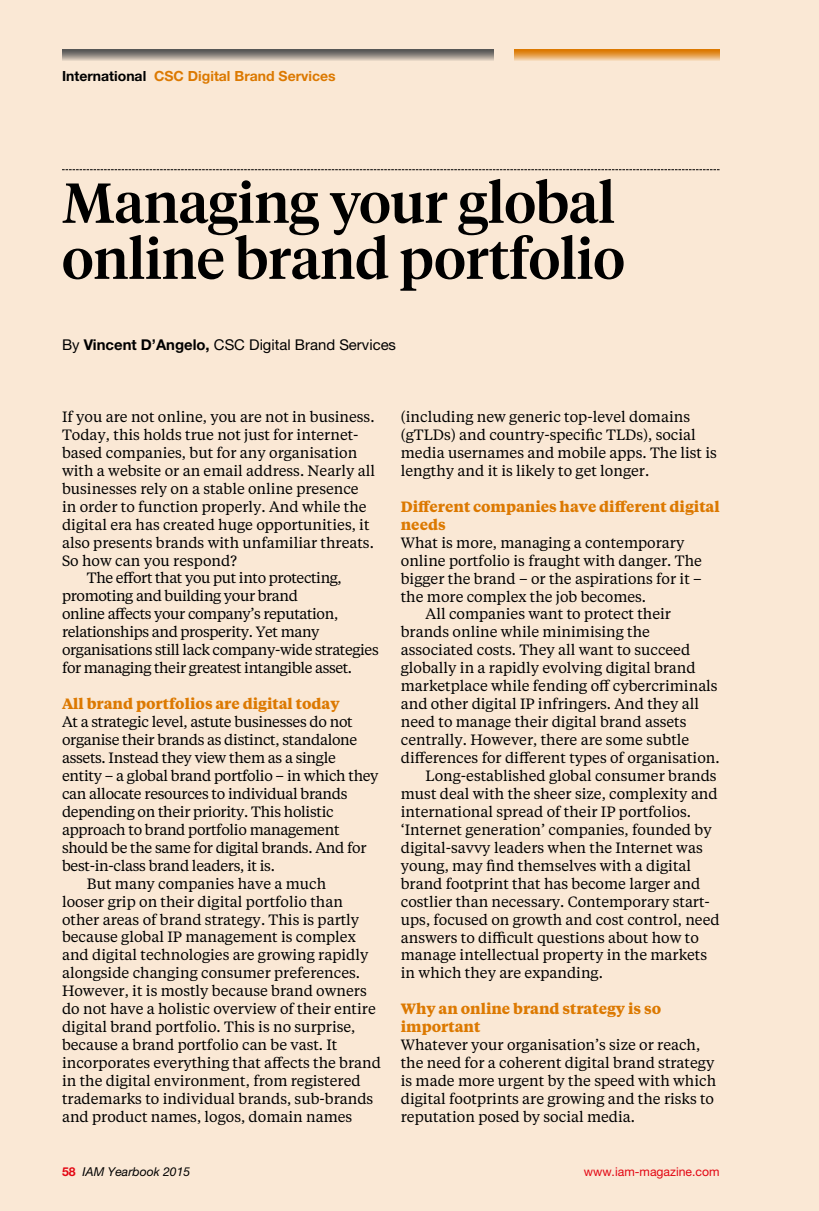
<style>
.page{position:relative;width:819px;height:1211px;background:#fff}
.page>*{position:absolute;margin:0;border:0;box-sizing:border-box;transform-origin:0 0}
.t1{font:500 56px/56px "Tiempos Headline";color:#000}
.t2{font:14.88px/18px "Tiempos Text";color:#000}
.t3{font:14.88px "Tiempos Text";letter-spacing:-.02em;color:#000}
.t4{font:14.88px "Tiempos Text";letter-spacing:-.025em;color:#000}
.t5{font:700 14.88px/18px "Tiempos Text";color:#dc7901}
.t6{font:14.88px "Helvetica Neue";color:#000}
.t7{font:700 14px "Helvetica Neue";color:#dc7901}
.t8{font:12.25px "Helvetica Neue";color:#e30613}
.t9{font:italic 12.25px "Helvetica Neue";color:#000}
.s1{color:#000}
.s2{font-weight:700}
.s3{font-weight:700;font-style:normal;color:#e30613}
</style>
<div class="page">
<div style="left:0;top:0;width:819px;height:1210px;background:#fae8d5"></div>
<svg style="left:62px;top:169px;width:657px;height:1px"></svg>
<svg style="left:62px;top:50px;width:432px;height:11px;background:#979088"></svg>
<svg style="left:514px;top:50px;width:205px;height:11px;background:#e7a455"></svg>
<p class="t7" style="left:62px;top:67px;width:275px"><span class="s1">International</span> CSC Digital Brand Services</p>
<h1 class="t1" style="left:62px;top:172px;width:564px">Managing your global online brand portfolio</h1>
<p class="t6" style="left:62px;top:336px;width:335px">By <span class="s2">Vincent D’Angelo,</span> CSC Digital Brand Services</p>
<p class="t2" style="left:62px;top:407px;width:314px">If you are not online, you are not in business.</p>
<p class="t2" style="left:62px;top:425px;width:298px">Today, this holds true not just for internet-</p>
<p class="t2" style="left:62px;top:443px;width:297px">based companies, but for any organisation</p>
<p class="t2" style="left:62px;top:461px;width:314px">with a website or an email address. Nearly all</p>
<p class="t2" style="left:62px;top:479px;width:298px">businesses rely on a stable online presence</p>
<p class="t2" style="left:62px;top:497px;width:306px">in order to function properly. And while the</p>
<p class="t2" style="left:62px;top:514px;width:309px">digital era has created huge opportunities, it</p>
<p class="t2" style="left:62px;top:532px;width:313px">also presents brands with unfamiliar threats.</p>
<p class="t2" style="left:62px;top:550px;width:176px">So how can you respond?</p>
<p class="t4" style="left:87px;top:568px;width:256px">The effort that you put into protecting,</p>
<p class="t4" style="left:62px;top:586px;width:237px">promoting and building your brand</p>
<p class="t4" style="left:62px;top:604px;width:278px">online affects your company’s reputation,</p>
<p class="t4" style="left:62px;top:622px;width:259px">relationships and prosperity. Yet many</p>
<p class="t4" style="left:62px;top:640px;width:318px">organisations still lack company-wide strategies</p>
<p class="t4" style="left:62px;top:658px;width:291px">for managing their greatest intangible asset.</p>
<p class="t5" style="left:62px;top:694px;width:279px">All brand portfolios are digital today</p>
<p class="t3" style="left:62px;top:711px;width:292px">At a strategic level, astute businesses do not</p>
<p class="t3" style="left:62px;top:729px;width:297px">organise their brands as distinct, standalone</p>
<p class="t3" style="left:62px;top:747px;width:275px">assets. Instead they view them as a single</p>
<p class="t3" style="left:62px;top:765px;width:318px">entity – a global brand portfolio – in which they</p>
<p class="t3" style="left:62px;top:783px;width:287px">can allocate resources to individual brands</p>
<p class="t3" style="left:62px;top:801px;width:273px">depending on their priority. This holistic</p>
<p class="t3" style="left:62px;top:819px;width:279px">approach to brand portfolio management</p>
<p class="t3" style="left:62px;top:837px;width:306px">should be the same for digital brands. And for</p>
<p class="t3" style="left:62px;top:855px;width:214px">best-in-class brand leaders, it is.</p>
<p class="t2" style="left:87px;top:873px;width:241px">But many companies have a much</p>
<p class="t2" style="left:62px;top:891px;width:282px">looser grip on their digital portfolio than</p>
<p class="t2" style="left:62px;top:909px;width:299px">other areas of brand strategy. This is partly</p>
<p class="t2" style="left:62px;top:927px;width:295px">because global IP management is complex</p>
<p class="t2" style="left:62px;top:945px;width:308px">and digital technologies are growing rapidly</p>
<p class="t2" style="left:62px;top:963px;width:299px">alongside changing consumer preferences.</p>
<p class="t2" style="left:62px;top:981px;width:306px">However, it is mostly because brand owners</p>
<p class="t2" style="left:62px;top:999px;width:315px">do not have a holistic overview of their entire</p>
<p class="t2" style="left:62px;top:1017px;width:295px">digital brand portfolio. This is no surprise,</p>
<p class="t2" style="left:62px;top:1035px;width:277px">because a brand portfolio can be vast. It</p>
<p class="t2" style="left:62px;top:1053px;width:320px">incorporates everything that affects the brand</p>
<p class="t2" style="left:62px;top:1071px;width:300px">in the digital environment, from registered</p>
<p class="t2" style="left:62px;top:1089px;width:313px">trademarks to individual brands, sub-brands</p>
<p class="t2" style="left:62px;top:1106px;width:292px">and product names, logos, domain names</p>
<p class="t2" style="left:401px;top:407px;width:317px">(including new generic top-level domains (gTLDs) and country-specific TLDs), social media usernames and mobile apps. The list is lengthy and it is likely to get longer.</p>
<p class="t5" style="left:401px;top:496px;width:320px">Different companies have different digital needs</p>
<p class="t2" style="left:401px;top:532px;width:285px">What is more, managing a contemporary</p>
<p class="t2" style="left:401px;top:550px;width:302px">online portfolio is fraught with danger. The</p>
<p class="t2" style="left:401px;top:568px;width:302px">bigger the brand – or the aspirations for it –</p>
<p class="t2" style="left:401px;top:586px;width:247px">the more complex the job becomes.</p>
<p class="t2" style="left:425px;top:604px;width:247px">All companies want to protect their</p>
<p class="t2" style="left:401px;top:622px;width:251px">brands online while minimising the</p>
<p class="t2" style="left:401px;top:640px;width:291px">associated costs. They all want to succeed</p>
<p class="t2" style="left:401px;top:658px;width:296px">globally in a rapidly evolving digital brand</p>
<p class="t2" style="left:401px;top:676px;width:318px">marketplace while fending off cybercriminals</p>
<p class="t2" style="left:401px;top:694px;width:300px">and other digital IP infringers. And they all</p>
<p class="t2" style="left:401px;top:712px;width:287px">need to manage their digital brand assets</p>
<p class="t2" style="left:401px;top:730px;width:290px">centrally. However, there are some subtle</p>
<p class="t2" style="left:401px;top:748px;width:320px">differences for different types of organisation.</p>
<p class="t2" style="left:425px;top:766px;width:292px">Long-established global consumer brands</p>
<p class="t2" style="left:401px;top:784px;width:318px">must deal with the sheer size, complexity and</p>
<p class="t2" style="left:401px;top:802px;width:291px">international spread of their IP portfolios.</p>
<p class="t2" style="left:401px;top:819px;width:312px">‘Internet generation’ companies, founded by</p>
<p class="t2" style="left:401px;top:837px;width:303px">digital-savvy leaders when the Internet was</p>
<p class="t2" style="left:401px;top:855px;width:292px">young, may find themselves with a digital</p>
<p class="t2" style="left:401px;top:873px;width:301px">brand footprint that has become larger and</p>
<p class="t2" style="left:401px;top:891px;width:310px">costlier than necessary. Contemporary start-</p>
<p class="t2" style="left:401px;top:909px;width:320px">ups, focused on growth and cost control, need</p>
<p class="t2" style="left:401px;top:927px;width:299px">answers to difficult questions about how to</p>
<p class="t2" style="left:401px;top:945px;width:308px">manage intellectual property in the markets</p>
<p class="t2" style="left:401px;top:963px;width:204px">in which they are expanding.</p>
<p class="t5" style="left:401px;top:999px;width:262px">Why an online brand strategy is so important</p>
<p class="t2" style="left:401px;top:1035px;width:317px">Whatever your organisation’s size or reach, the need for a coherent digital brand strategy is made more urgent by the speed with which digital footprints are growing and the risks to reputation posed by social media.</p>
<p class="t9" style="left:62px;top:1163px;width:130px"><span class="s3">58</span> IAM Yearbook 2015</p>
<p class="t8" style="left:583px;top:1163px;width:137px">www.iam-magazine.com</p>
</div>
